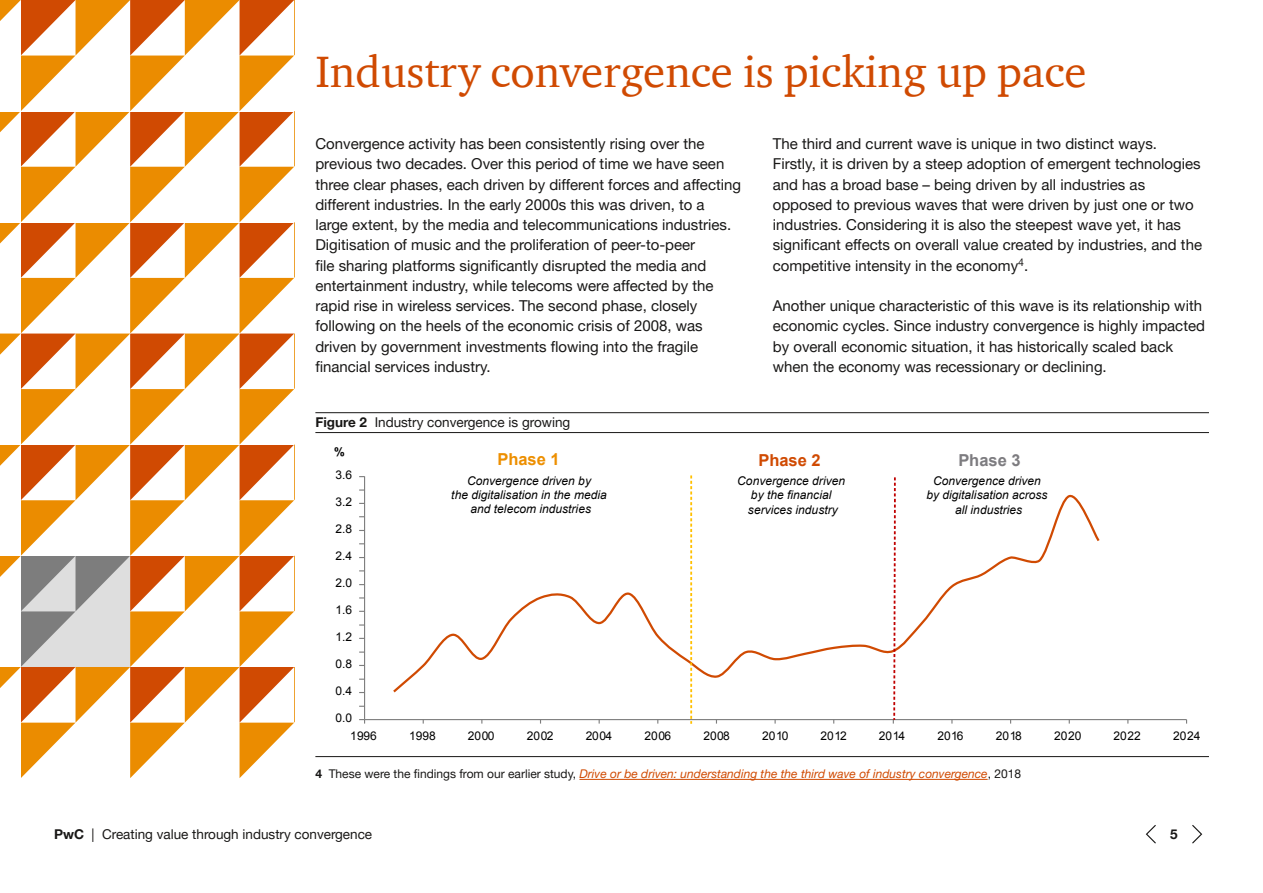
<style>
.page{position:relative;width:1263px;height:893px;background:#fff}
.page>*{position:absolute;margin:0;border:0;box-sizing:border-box;transform-origin:0 0}
.t1{font:45px "ITC Charter Com";color:#d04a02}
.t2{font:700 16.5px "Arial";color:#ed8f00}
.t3{font:700 16.5px "Arial";color:#d04a02}
.t4{font:700 16.5px "Arial";color:#7d7c80}
.t5{font:15px/20.2px "Helvetica Neue LT Pro";color:#181716}
.t6{font:13.5px "Helvetica Neue LT Pro";color:#181716}
.t7{font:700 13.5px "Helvetica Neue LT Pro";color:#181716}
.t8{font:italic 12px/14.4px "Arial";color:#000;text-align:center}
.t9{font:italic 12px "Helvetica Neue LT Pro";color:#d04a02}
.t10{font:12px "Arial";color:#000}
.t11{font:700 12px "Arial";color:#000}
.s1{font-weight:700}
.s2{font-weight:700;font-style:normal;color:#181716}
.s3{font-style:normal;color:#181716}
</style>
<div class="page">
<svg style="left:1146px;top:825px;width:10px;height:18px"></svg>
<svg style="left:1192px;top:825px;width:10px;height:18px"></svg>
<svg style="left:0;top:0;width:294px;height:778px"></svg>
<hr style="left:579px;top:779px;width:409px;height:1px;background:#d04a02">
<hr style="left:315px;top:412px;width:894px;height:1px;background:#181716">
<hr style="left:315px;top:432px;width:894px;height:1px;background:#181716">
<hr style="left:315px;top:756px;width:894px;height:1px;background:#181716">
<hr style="left:364px;top:476px;width:1px;height:244px;background:#7d7d7d">
<hr style="left:365px;top:719px;width:821px;height:1px;background:#7d7d7d">
<svg style="left:359px;top:719px;width:6px;height:5px"></svg>
<svg style="left:393px;top:491px;width:707px;height:204px"></svg>
<svg style="left:690px;top:475px;width:2px;height:249px"></svg>
<svg style="left:893px;top:477px;width:3px;height:247px"></svg>
<p class="t1" style="left:315px;top:44px;width:773px">Industry convergence is picking up pace</p>
<p class="t5" style="left:315px;top:133px;width:427px">Convergence activity has been consistently rising over the previous two decades. Over this period of time we have seen three clear phases, each driven by different forces and affecting different industries. In the early 2000s this was driven, to a<br>large extent, by the media and telecommunications industries.<br>Digitisation of music and the proliferation of peer-to-peer<br>file sharing platforms significantly disrupted the media and entertainment industry, while telecoms were affected by the rapid rise in wireless services. The second phase, closely following on the heels of the economic crisis of 2008, was driven by government investments flowing into the fragile financial services industry.</p>
<p class="t5" style="left:773px;top:133px;width:431px">The third and current wave is unique in two distinct ways.<br>Firstly, it is driven by a steep adoption of emergent technologies and has a broad base – being driven by all industries as opposed to previous waves that were driven by just one or two industries. Considering it is also the steepest wave yet, it has significant effects on overall value created by industries, and the competitive intensity in the economy<sup>4</sup>.</p>
<p class="t5" style="left:773px;top:295px;width:434px">Another unique characteristic of this wave is its relationship with economic cycles. Since industry convergence is highly impacted by overall economic situation, it has historically scaled back when the economy was recessionary or declining.</p>
<p class="t6" style="left:315px;top:414px;width:256px"><span class="s1">Figure 2</span> Industry convergence is growing</p>
<p class="t11" style="left:334px;top:444px;width:12px">%</p>
<p class="t10" style="left:335px;top:467px;width:18px">3.6</p>
<p class="t10" style="left:335px;top:494px;width:18px">3.2</p>
<p class="t10" style="left:335px;top:521px;width:18px">2.8</p>
<p class="t10" style="left:335px;top:548px;width:18px">2.4</p>
<p class="t10" style="left:335px;top:575px;width:18px">2.0</p>
<p class="t10" style="left:335px;top:602px;width:18px">1.6</p>
<p class="t10" style="left:335px;top:629px;width:18px">1.2</p>
<p class="t10" style="left:335px;top:656px;width:18px">0.8</p>
<p class="t10" style="left:335px;top:683px;width:18px">0.4</p>
<p class="t10" style="left:335px;top:710px;width:18px">0.0</p>
<p class="t2" style="left:497px;top:449px;width:64px">Phase 1</p>
<p class="t3" style="left:758px;top:449px;width:64px">Phase 2</p>
<p class="t4" style="left:958px;top:450px;width:64px">Phase 3</p>
<p class="t8" style="left:451px;top:473px;width:157px">Convergence driven by<br>the digitalisation in the media and telecom industries</p>
<p class="t8" style="left:926px;top:474px;width:123px">Convergence driven by digitalisation across all industries</p>
<p class="t8" style="left:737px;top:474px;width:109px">Convergence driven by the financial services industry</p>
<p class="t10" style="left:350px;top:728px;width:28px">1996</p>
<p class="t10" style="left:409px;top:728px;width:28px">1998</p>
<p class="t10" style="left:468px;top:728px;width:28px">2000</p>
<p class="t10" style="left:527px;top:728px;width:28px">2002</p>
<p class="t10" style="left:586px;top:728px;width:28px">2004</p>
<p class="t10" style="left:644px;top:728px;width:28px">2006</p>
<p class="t10" style="left:703px;top:728px;width:28px">2008</p>
<p class="t10" style="left:762px;top:728px;width:28px">2010</p>
<p class="t10" style="left:820px;top:728px;width:28px">2012</p>
<p class="t10" style="left:879px;top:728px;width:28px">2014</p>
<p class="t10" style="left:937px;top:728px;width:28px">2016</p>
<p class="t10" style="left:996px;top:728px;width:28px">2018</p>
<p class="t10" style="left:1054px;top:728px;width:29px">2020</p>
<p class="t10" style="left:1114px;top:728px;width:29px">2022</p>
<p class="t10" style="left:1173px;top:728px;width:29px">2024</p>
<p class="t9" style="left:315px;top:766px;width:707px"><span class="s2">4</span> <span class="s3">These were the findings from our earlier study,</span> Drive or be driven: understanding the the third wave of industry convergence<span class="s3">, 2018</span></p>
<p class="t6" style="left:54px;top:826px;width:320px"><span class="s1">PwC</span> | Creating value through industry convergence</p>
<p class="t7" style="left:1170px;top:826px;width:9px">5</p>
</div>
